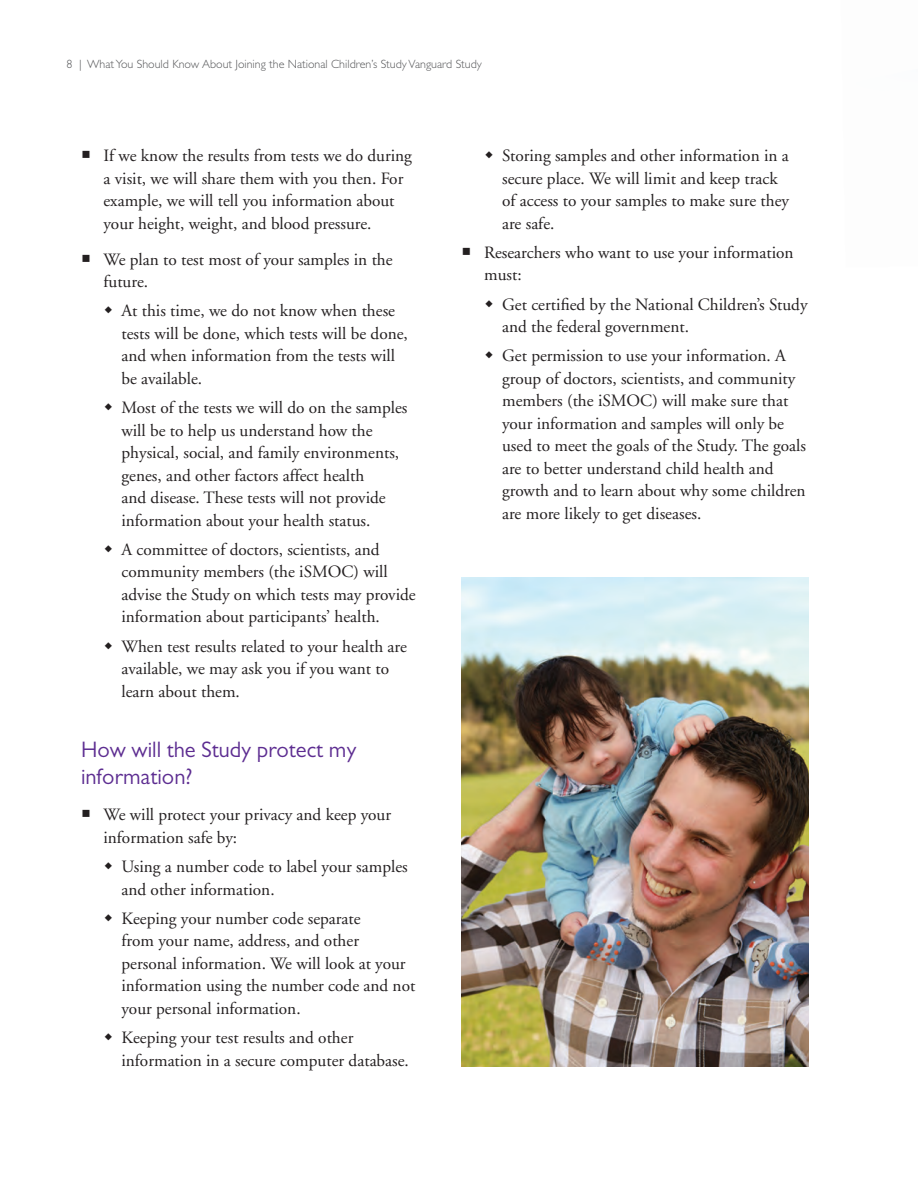
<style>
.page{position:relative;width:918px;height:1188px;background:#fff}
.page>*{position:absolute;margin:0;border:0;box-sizing:border-box;transform-origin:0 0}
._1_Head{font:22.5px/27px "Gill Sans";color:#5d2d91}
._1_Sub_Bullet{font:17.25px/22.5px "Adobe Garamond";color:#231f20}
._1_Main_Bullet{font:17.25px/22.5px "Adobe Garamond";color:#231f20}
.t1{font:300 12px "Gill Sans";color:#57585a}
</style>
<div class="page">
<img style="left:462px;top:578px;width:347px;height:489px">
<p class="t1" style="left:66px;top:57px;width:417px">8 | What You Should Know About Joining the National Children’s Study Vanguard Study</p>
<p class="_1_Main_Bullet" style="left:104px;top:145px;width:310px">If we know the results from tests we do during a visit, we will share them with you then. For example, we will tell you information about your height, weight, and blood pressure.</p>
<p class="_1_Main_Bullet" style="left:104px;top:248px;width:291px">We plan to test most of your samples in the future.</p>
<p class="_1_Sub_Bullet" style="left:122px;top:300px;width:288px">At this time, we do not know when these tests will be done, which tests will be done, and when information from the tests will be available.</p>
<p class="_1_Sub_Bullet" style="left:122px;top:397px;width:287px">Most of the tests we will do on the samples will be to help us understand how the physical, social, and family environments, genes, and other factors affect health<br>and disease. These tests will not provide information about your health status.</p>
<p class="_1_Sub_Bullet" style="left:122px;top:539px;width:296px">A committee of doctors, scientists, and community members (the iSMOC) will advise the Study on which tests may provide information about participants’ health.</p>
<p class="_1_Sub_Bullet" style="left:122px;top:635px;width:287px">When test results related to your health are available, we may ask you if you want to learn about them.</p>
<p class="_1_Head" style="left:81px;top:736px;width:277px">How will the Study protect my information?</p>
<p class="_1_Main_Bullet" style="left:104px;top:804px;width:289px">We will protect your privacy and keep your information safe by:</p>
<p class="_1_Sub_Bullet" style="left:122px;top:856px;width:288px">Using a number code to label your samples and other information.</p>
<p class="_1_Sub_Bullet" style="left:122px;top:908px;width:295px">Keeping your number code separate<br>from your name, address, and other personal information. We will look at your information using the number code and not your personal information.</p>
<p class="_1_Sub_Bullet" style="left:122px;top:1027px;width:289px">Keeping your test results and other information in a secure computer database.</p>
<p class="_1_Sub_Bullet" style="left:502px;top:145px;width:288px">Storing samples and other information in a secure place. We will limit and keep track of access to your samples to make sure they are safe.</p>
<p class="_1_Main_Bullet" style="left:484px;top:242px;width:311px">Researchers who want to use your information must:</p>
<p class="_1_Sub_Bullet" style="left:502px;top:293px;width:307px">Get certified by the National Children’s Study and the federal government.</p>
<p class="_1_Sub_Bullet" style="left:502px;top:345px;width:305px">Get permission to use your information. A group of doctors, scientists, and community members (the iSMOC) will make sure that your information and samples will only be used to meet the goals of the Study. The goals are to better understand child health and growth and to learn about why some children are more likely to get diseases.</p>
</div>
